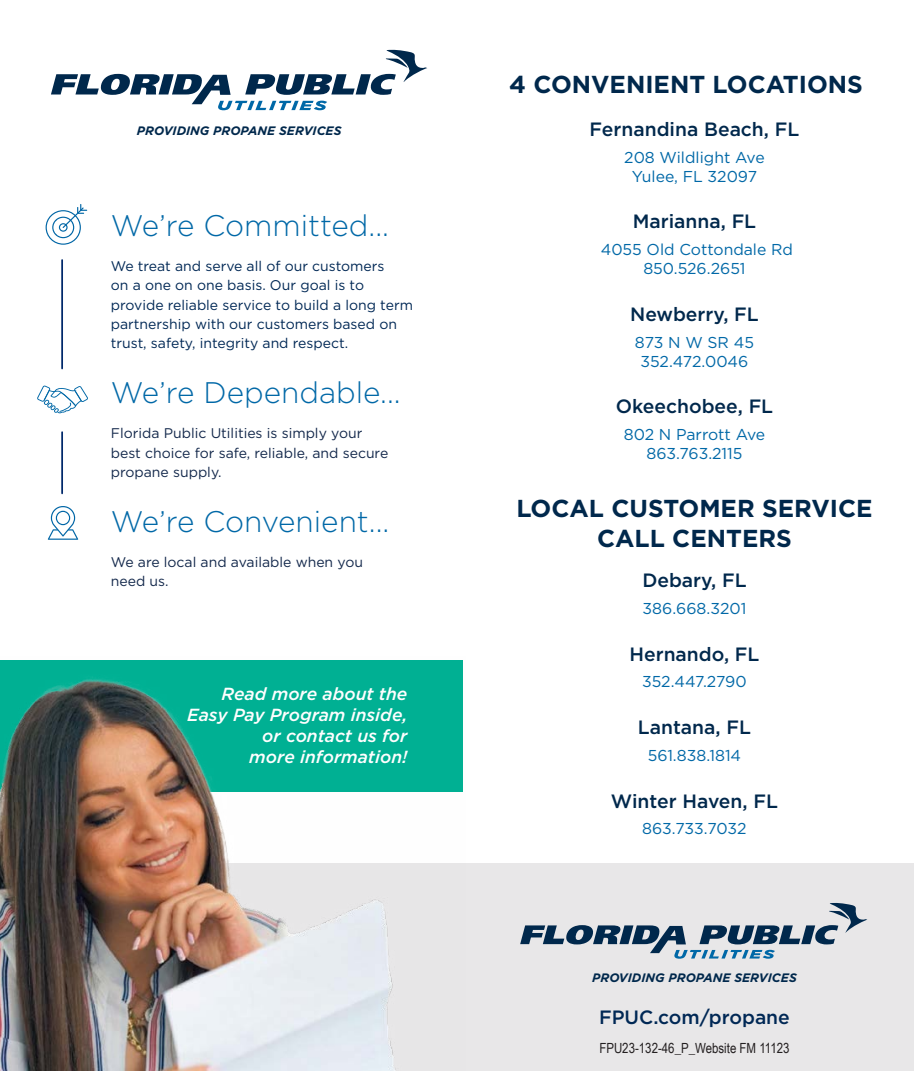
<style>
.page{position:relative;width:914px;height:1071px;background:#fff}
.page>*{position:absolute;margin:0;border:0;box-sizing:border-box;transform-origin:0 0}
.Body{font:300 29.75px "Gotham";color:#0068a7}
.Sub_Head_2{font:300 29.75px "Gotham";color:#0068a7}
.Sub_Head{font:700 24.5px/29.4px "Gotham";color:#00284c;text-align:center}
.t1{font:500 19.25px "Gotham";color:#00284c}
.t2{font:500 19.25px "Gotham";color:#002855}
.Body-2{font:italic 500 17.5px/21px "Gotham";color:#fff;text-align:right}
.t3{font:15.75px "Gotham";color:#0068a7}
.t4{font:14px/19.2px "Gotham";color:#002855}
.Body-3{font:14px/19.2px "Gotham";color:#13284b}
.t5{font:14px "Arial Narrow";color:#231f20}
.t6{font:italic 700 12.25px "Gotham";color:#00284c}
</style>
<div class="page">
<div style="left:87px;top:863px;width:827px;height:208px;background:#e8e7e8"></div>
<svg style="left:51px;top:50px;width:376px;height:60px"></svg>
<img style="left:0;top:660px;width:463px;height:411px">
<svg style="left:46px;top:204px;width:41px;height:41px"></svg>
<svg style="left:37px;top:386px;width:51px;height:27px"></svg>
<svg style="left:48px;top:506px;width:30px;height:34px"></svg>
<hr style="left:61px;top:260px;width:2px;height:109px;background:#00296b">
<hr style="left:61px;top:432px;width:2px;height:61px;background:#00296b">
<svg style="left:520px;top:903px;width:347px;height:56px"></svg>
<p class="t6" style="left:137px;top:123px;width:206px">PROVIDING PROPANE SERVICES</p>
<p class="Sub_Head_2" style="left:111px;top:209px;width:280px">We’re Committed...</p>
<p class="t4" style="left:111px;top:256px;width:303px">We treat and serve all of our customers<br>on a one on one basis. Our goal is to provide reliable service to build a long term partnership with our customers based on trust, safety, integrity and respect.</p>
<p class="Body" style="left:111px;top:377px;width:291px">We’re Dependable...</p>
<p class="Body-3" style="left:111px;top:423px;width:253px">Florida Public Utilities is simply your</p>
<p class="Body-3" style="left:111px;top:443px;width:279px">best choice for safe, reliable, and secure propane supply.</p>
<p class="Body" style="left:111px;top:505px;width:280px">We’re Convenient...</p>
<p class="Body-3" style="left:111px;top:552px;width:254px">We are local and available when you</p>
<p class="Body-3" style="left:111px;top:571px;width:59px">need us.</p>
<p class="Body-2" style="left:187px;top:684px;width:222px">Read more about the<br>Easy Pay Program inside, or contact us for</p>
<p class="Body-2" style="left:249px;top:747px;width:160px">more information!</p>
<h4 class="Sub_Head" style="left:509px;top:69px;width:355px">4 CONVENIENT LOCATIONS</h4>
<p class="t1" style="left:589px;top:117px;width:211px">Fernandina Beach, FL</p>
<p class="t3" style="left:624px;top:147px;width:142px">208 Wildlight Ave</p>
<p class="t3" style="left:631px;top:166px;width:127px">Yulee, FL 32097</p>
<p class="t1" style="left:632px;top:209px;width:125px">Marianna, FL</p>
<p class="t3" style="left:600px;top:240px;width:194px">4055 Old Cottondale Rd</p>
<p class="t3" style="left:643px;top:258px;width:104px">850.526.2651</p>
<p class="t1" style="left:630px;top:301px;width:130px">Newberry, FL</p>
<p class="t3" style="left:635px;top:332px;width:120px">873 N W SR 45</p>
<p class="t3" style="left:640px;top:351px;width:109px">352.472.0046</p>
<p class="t1" style="left:615px;top:394px;width:159px">Okeechobee, FL</p>
<p class="t3" style="left:623px;top:424px;width:143px">802 N Parrott Ave</p>
<p class="t3" style="left:646px;top:443px;width:98px">863.763.2115</p>
<h4 class="Sub_Head" style="left:516px;top:494px;width:358px">LOCAL CUSTOMER SERVICE<br>CALL CENTERS</h4>
<p class="t1" style="left:642px;top:568px;width:106px">Debary, FL</p>
<p class="t3" style="left:642px;top:598px;width:105px">386.668.3201</p>
<p class="t1" style="left:629px;top:641px;width:132px">Hernando, FL</p>
<p class="t3" style="left:642px;top:672px;width:106px">352.447.2790</p>
<p class="t1" style="left:638px;top:715px;width:115px">Lantana, FL</p>
<p class="t3" style="left:647px;top:745px;width:95px">561.838.1814</p>
<p class="t1" style="left:611px;top:788px;width:169px">Winter Haven, FL</p>
<p class="t3" style="left:642px;top:819px;width:106px">863.733.7032</p>
<p class="t6" style="left:592px;top:969px;width:206px">PROVIDING PROPANE SERVICES</p>
<h3 class="t2" style="left:599px;top:1004px;width:192px">FPUC.com/propane</h3>
<p class="t5" style="left:599px;top:1038px;width:192px">FPU23-132-46_P_Website FM 11123</p>
</div>
